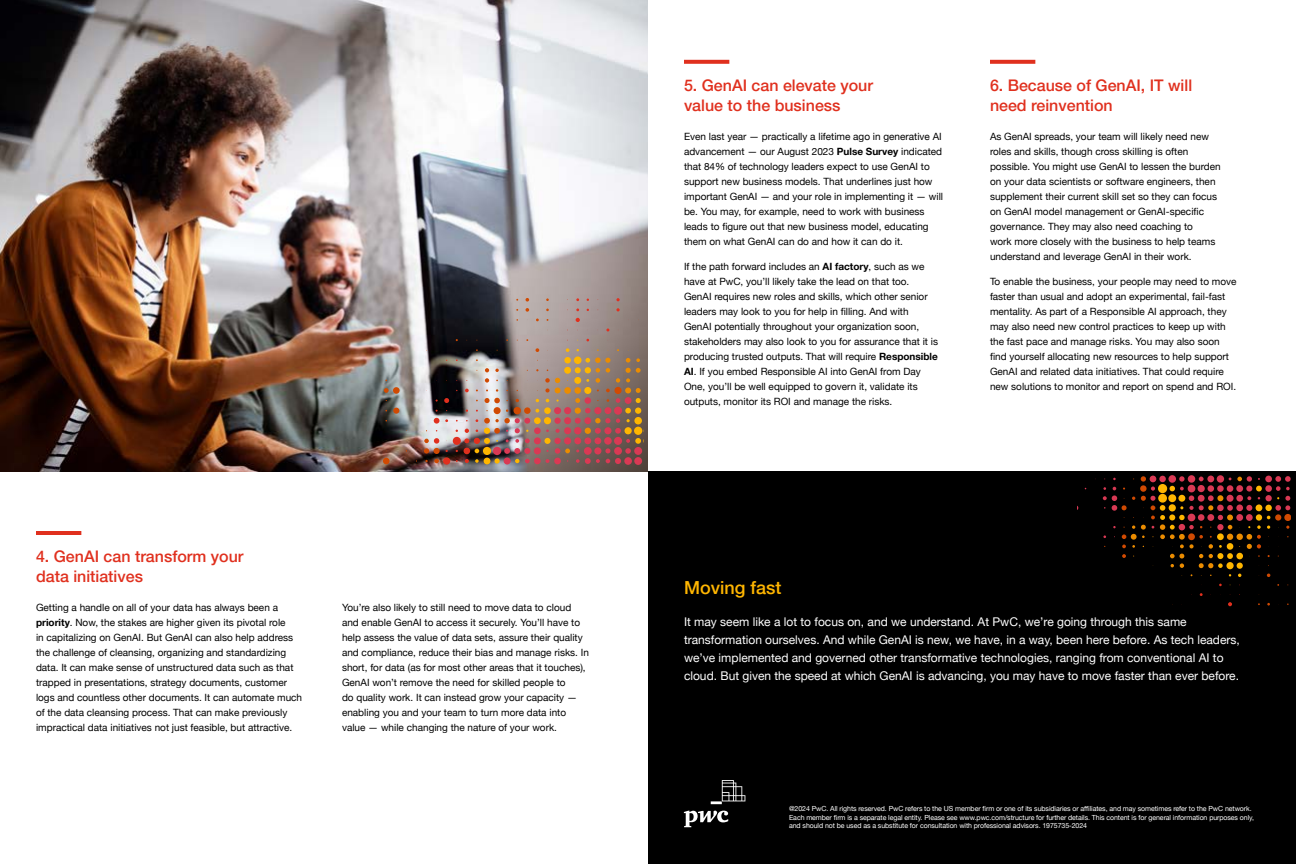
<style>
.page{position:relative;width:1296px;height:864px;background:#fff}
.page>*{position:absolute;margin:0;border:0;box-sizing:border-box;transform-origin:0 0}
.t1{font:500 18px "Helvetica Neue LT Pro";color:#ffb600}
.t2{font:500 16px/20px "Helvetica Neue LT Pro";color:#e0301e}
.t3{font:12px/18px "Helvetica Neue";color:#fff}
.t4{font:10px/15px "Helvetica Neue";color:#000}
.t5{font:7px/8.4px "Helvetica Neue";letter-spacing:-.01em;color:#fff}
.s1{font-family:"Helvetica Neue LT Pro";font-weight:700}
</style>
<div class="page">
<div style="left:648px;top:472px;width:648px;height:392px;background:#000"></div>
<hr style="left:36px;top:531px;width:45px;height:4px;background:#e0301e">
<svg style="left:684px;top:60px;width:45px;height:4px"></svg>
<svg style="left:990px;top:60px;width:45px;height:4px"></svg>
<img style="left:0;top:0;width:648px;height:472px">
<svg style="left:616px;top:298px;width:4px;height:3px"></svg>
<svg style="left:616px;top:308px;width:4px;height:3px"></svg>
<svg style="left:576px;top:318px;width:4px;height:4px"></svg>
<svg style="left:465px;top:389px;width:4px;height:3px"></svg>
<svg style="left:444px;top:398px;width:5px;height:5px"></svg>
<svg style="left:434px;top:418px;width:14px;height:6px"></svg>
<div style="left:453px;top:437px;width:8px;height:8px;background:#e0301e;border-radius:50%"></div>
<div style="left:443px;top:457px;width:7px;height:8px;background:#e0301e;border-radius:50%"></div>
<svg style="left:526px;top:298px;width:3px;height:4px"></svg>
<svg style="left:526px;top:308px;width:3px;height:4px"></svg>
<svg style="left:536px;top:348px;width:3px;height:4px"></svg>
<svg style="left:495px;top:369px;width:4px;height:3px"></svg>
<svg style="left:485px;top:368px;width:4px;height:4px"></svg>
<svg style="left:485px;top:378px;width:4px;height:5px"></svg>
<div style="left:393px;top:387px;width:7px;height:7px;background:#d04a02;border-radius:50%"></div>
<svg style="left:384px;top:388px;width:5px;height:5px"></svg>
<svg style="left:485px;top:398px;width:15px;height:5px"></svg>
<div style="left:514px;top:407px;width:7px;height:7px;background:#d04a02;border-radius:50%"></div>
<svg style="left:393px;top:408px;width:6px;height:6px"></svg>
<img style="left:464px;top:409px;width:75px;height:55px">
<div style="left:534px;top:447px;width:7px;height:7px;background:#d93954;border-radius:50%"></div>
<svg style="left:545px;top:348px;width:96px;height:116px;background:#9a705f"></svg>
<div style="left:534px;top:458px;width:7px;height:6px;background:#d93954;border-radius:50%"></div>
<svg style="left:424px;top:438px;width:16px;height:25px"></svg>
<div style="left:383px;top:458px;width:7px;height:6px;background:#d04a02;border-radius:50%"></div>
<svg style="left:1228px;top:602px;width:4px;height:4px"></svg>
<svg style="left:1103px;top:476px;width:187px;height:101px"></svg>
<div style="left:1265px;top:476px;width:7px;height:6px;background:#d93954;border-radius:50%"></div>
<svg style="left:684px;top:780px;width:61px;height:47px"></svg>
<h2 class="t2" style="left:36px;top:547px;width:209px">4. GenAI can transform your data initiatives</h2>
<p class="t4" style="left:36px;top:600px;width:268px">Getting a handle on all of your data has always been a <span class="s1">priority</span>. Now, the stakes are higher given its pivotal role<br>in capitalizing on GenAI. But GenAI can also help address the challenge of cleansing, organizing and standardizing data. It can make sense of unstructured data such as that trapped in presentations, strategy documents, customer logs and countless other documents. It can automate much of the data cleansing process. That can make previously impractical data initiatives not just feasible, but attractive.</p>
<p class="t4" style="left:342px;top:600px;width:248px">You’re also likely to still need to move data to cloud and enable GenAI to access it securely. You’ll have to help assess the value of data sets, assure their quality and compliance, reduce their bias and manage risks. In short, for data (as for most other areas that it touches), GenAI won’t remove the need for skilled people to<br>do quality work. It can instead grow your capacity — enabling you and your team to turn more data into value — while changing the nature of your work.</p>
<h2 class="t2" style="left:684px;top:75px;width:191px">5. GenAI can elevate your value to the business</h2>
<p class="t4" style="left:684px;top:129px;width:261px">Even last year — practically a lifetime ago in generative AI advancement — our August 2023 <span class="s1">Pulse Survey</span> indicated that 84% of technology leaders expect to use GenAI to support new business models. That underlines just how important GenAI — and your role in implementing it — will be. You may, for example, need to work with business leads to figure out that new business model, educating them on what GenAI can do and how it can do it.</p>
<p class="t4" style="left:684px;top:260px;width:256px">If the path forward includes an <span class="s1">AI factory</span>, such as we have at PwC, you’ll likely take the lead on that too.<br>GenAI requires new roles and skills, which other senior leaders may look to you for help in filling. And with GenAI potentially throughout your organization soon, stakeholders may also look to you for assurance that it is producing trusted outputs. That will require <span class="s1">Responsible AI</span>. If you embed Responsible AI into GenAI from Day One, you’ll be well equipped to govern it, validate its outputs, monitor its ROI and manage the risks.</p>
<h2 class="t2" style="left:990px;top:75px;width:204px">6. Because of GenAI, IT will need reinvention</h2>
<p class="t4" style="left:990px;top:129px;width:232px">As GenAI spreads, your team will likely need new roles and skills, though cross skilling is often possible. You might use GenAI to lessen the burden on your data scientists or software engineers, then supplement their current skill set so they can focus on GenAI model management or GenAI-specific governance. They may also need coaching to<br>work more closely with the business to help teams understand and leverage GenAI in their work.</p>
<p class="t4" style="left:990px;top:275px;width:248px">To enable the business, your people may need to move faster than usual and adopt an experimental, fail-fast mentality. As part of a Responsible AI approach, they may also need new control practices to keep up with the fast pace and manage risks. You may also soon find yourself allocating new resources to help support GenAI and related data initiatives. That could require new solutions to monitor and report on spend and ROI.</p>
<h1 class="t1" style="left:684px;top:577px;width:99px">Moving fast</h1>
<p class="t3" style="left:684px;top:613px;width:557px">It may seem like a lot to focus on, and we understand. At PwC, we’re going through this same transformation ourselves. And while GenAI is new, we have, in a way, been here before. As tech leaders, we’ve implemented and governed other transformative technologies, ranging from conventional AI to cloud. But given the speed at which GenAI is advancing, you may have to move faster than ever before.</p>
<p class="t5" style="left:789px;top:805px;width:466px">@2024 PwC. All rights reserved. PwC refers to the US member firm or one of its subsidiaries or affiliates, and may sometimes refer to the PwC network.<br>Each member firm is a separate legal entity. Please see www.pwc.com/structure for further details. This content is for general information purposes only, and should not be used as a substitute for consultation with professional advisors. 1975735-2024</p>
</div>
